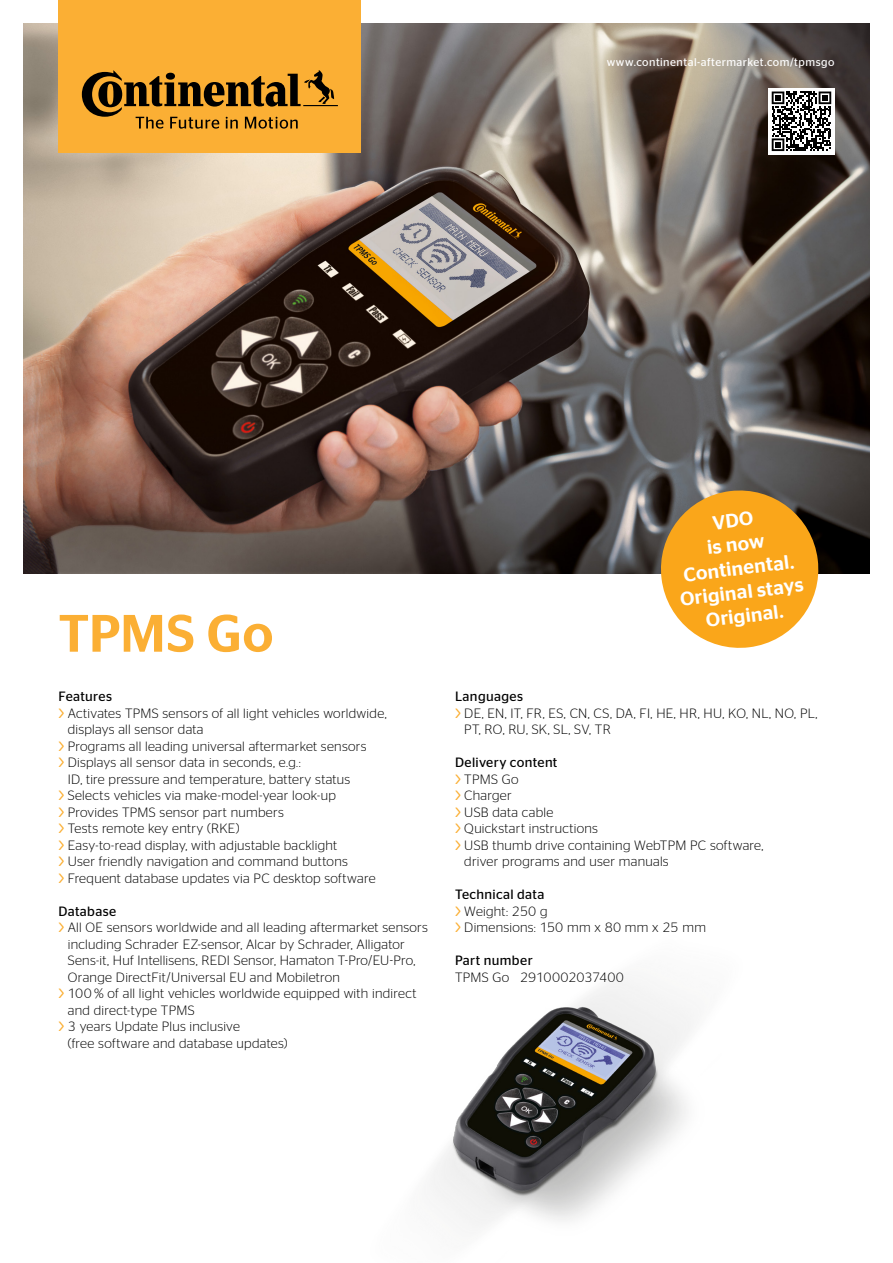
<style>
.page{position:relative;width:893px;height:1263px;background:#fff}
.page>*{position:absolute;margin:0;border:0;box-sizing:border-box;transform-origin:0 0}
.t1{font:500 52.5px "Continental Stag Sans";letter-spacing:.005em;color:#fbaf34}
.t2{font:500 19.5px/24px "Continental Stag Sans";color:#fff;text-align:center}
.t3{font:300 13.5px/16.5px "Continental Stag Sans";letter-spacing:.02em;color:#000}
.t4{font:13.5px "Continental Stag Sans";letter-spacing:.025em;color:#000}
.t5{font:11.25px "Continental Stag Sans";letter-spacing:.045em;color:#fff}
.s1{font-weight:400;color:#fbaf34}
.s2{font-weight:400}
</style>
<div class="page">
<img style="left:23px;top:23px;width:847px;height:550px">
<div style="left:768px;top:88px;width:66px;height:66px;background:linear-gradient(to right,#fff,#fff)"></div>
<svg style="left:772px;top:92px;width:59px;height:59px"></svg>
<img style="left:431px;top:981px;width:261px;height:245px">
<div style="left:58px;top:0;width:303px;height:152px;background:#fbaf34"></div>
<svg style="left:82px;top:70px;width:256px;height:59px"></svg>
<svg style="left:656px;top:486px;width:167px;height:162px;background:#dea13d"></svg>
<p class="t5" style="left:607px;top:56px;width:229px">www.continental-aftermarket.com/tpmsgo</p>
<h1 class="t1" style="left:58px;top:603px;width:216px">TPMS Go</h1>
<p class="t4" style="left:58px;top:689px;width:55px">Features</p>
<p class="t3" style="left:58px;top:704px;width:330px"><span class="s1">&gt;</span> Activates TPMS sensors of all light vehicles worldwide,</p>
<p class="t3" style="left:68px;top:721px;width:137px">displays all sensor data</p>
<p class="t3" style="left:58px;top:737px;width:310px"><span class="s1">&gt;</span> Programs all leading universal aftermarket sensors</p>
<p class="t3" style="left:58px;top:754px;width:244px"><span class="s1">&gt;</span> Displays all sensor data in seconds, e.g.:</p>
<p class="t3" style="left:68px;top:770px;width:284px">ID, tire pressure and temperature, battery status</p>
<p class="t3" style="left:58px;top:787px;width:279px"><span class="s1">&gt;</span> Selects vehicles via make-model-year look-up</p>
<p class="t3" style="left:58px;top:803px;width:227px"><span class="s1">&gt;</span> Provides TPMS sensor part numbers</p>
<p class="t3" style="left:58px;top:820px;width:183px"><span class="s1">&gt;</span> Tests remote key entry (RKE)</p>
<p class="t3" style="left:58px;top:836px;width:280px"><span class="s1">&gt;</span> Easy-to-read display, with adjustable backlight</p>
<p class="t3" style="left:58px;top:853px;width:291px"><span class="s1">&gt;</span> User friendly navigation and command buttons</p>
<p class="t3" style="left:58px;top:869px;width:319px"><span class="s1">&gt;</span> Frequent database updates via PC desktop software</p>
<p class="t4" style="left:58px;top:903px;width:59px">Database</p>
<p class="t3" style="left:58px;top:919px;width:371px"><span class="s1">&gt;</span> All OE sensors worldwide and all leading aftermarket sensors</p>
<p class="t3" style="left:68px;top:935px;width:338px">including Schrader EZ-sensor, Alcar by Schrader, Alligator</p>
<p class="t3" style="left:68px;top:952px;width:349px">Sens-it, Huf Intellisens, REDI Sensor, Hamaton T-Pro/EU-Pro,</p>
<p class="t3" style="left:68px;top:968px;width:274px">Orange DirectFit/Universal EU and Mobiletron</p>
<p class="t3" style="left:58px;top:985px;width:359px"><span class="s1">&gt;</span> 100 % of all light vehicles worldwide equipped with indirect</p>
<p class="t3" style="left:68px;top:1001px;width:128px">and direct-type TPMS</p>
<p class="t3" style="left:58px;top:1018px;width:183px"><span class="s1">&gt;</span> 3 years Update Plus inclusive</p>
<p class="t3" style="left:68px;top:1034px;width:221px">(free software and database updates)</p>
<h2 class="t2" style="left:670px;top:516px;width:126px;rotate:-7deg">VDO<br>is now<br>Continental.<br>Original stays<br>Original.</h2>
<p class="t4" style="left:455px;top:689px;width:70px">Languages</p>
<p class="t3" style="left:455px;top:704px;width:364px"><span class="s1">&gt;</span> DE, EN, IT, FR, ES, CN, CS, DA, FI, HE, HR, HU, KO, NL, NO, PL,</p>
<p class="t3" style="left:464px;top:721px;width:148px">PT, RO, RU, SK, SL, SV, TR</p>
<p class="t4" style="left:455px;top:755px;width:104px">Delivery content</p>
<p class="t3" style="left:455px;top:770px;width:65px"><span class="s1">&gt;</span> TPMS Go</p>
<p class="t3" style="left:455px;top:787px;width:58px"><span class="s1">&gt;</span> Charger</p>
<p class="t3" style="left:455px;top:803px;width:100px"><span class="s1">&gt;</span> USB data cable</p>
<p class="t3" style="left:455px;top:820px;width:145px"><span class="s1">&gt;</span> Quickstart instructions</p>
<p class="t3" style="left:455px;top:836px;width:310px"><span class="s1">&gt;</span> USB thumb drive containing WebTPM PC software,</p>
<p class="t3" style="left:464px;top:853px;width:206px">driver programs and user manuals</p>
<p class="t3" style="left:455px;top:886px;width:252px"><span class="s2">Technical data<br></span><span class="s1">&gt;</span> Weight: 250 g<br><span class="s1">&gt;</span> Dimensions: 150 mm x 80 mm x 25 mm</p>
<p class="t4" style="left:455px;top:953px;width:79px">Part number</p>
<p class="t3" style="left:455px;top:968px;width:170px">TPMS Go 2910002037400</p>
</div>
